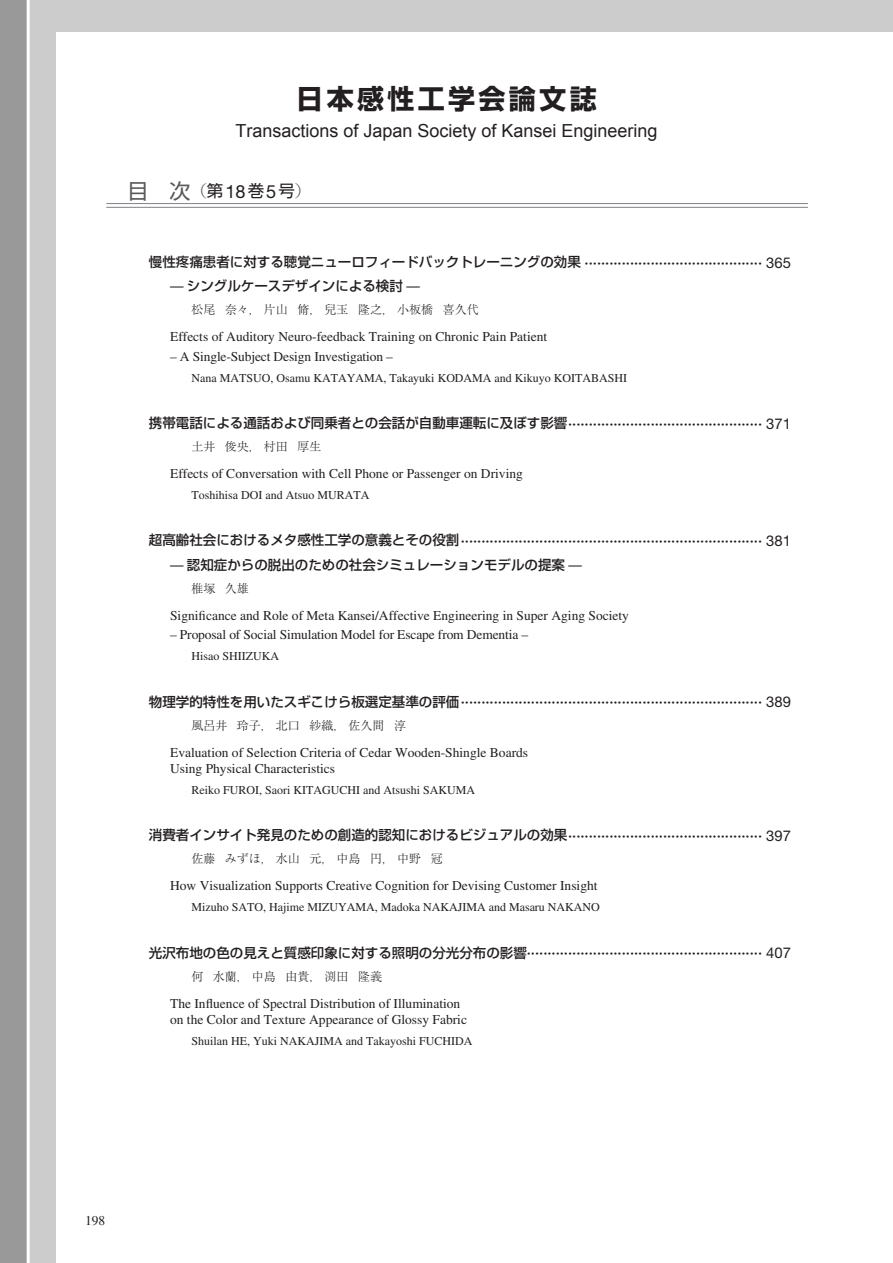
<style>
.page{position:relative;width:893px;height:1263px;background:#fff}
.page>*{position:absolute;margin:0;border:0;box-sizing:border-box;transform-origin:0 0}
.t1{font:700 27px "Shin Go Pro";letter-spacing:.125em;color:#231f20}
.t2{font:18px "Arial";color:#231f20}
.t3{font:16.5px "Koz Min Std";color:#57585a}
.xx_Cont_J__2{font:500 14.85px "Helvetica Neue";color:#231f20}
.xx_Cont_E{font:13.5px/16.5px "Times";color:#231f20}
.xx_Cont_J__3{font:500 13.5px "Shin Go Pro";color:#231f20}
.xx_Name_1{font:12px "Times";color:#231f20}
.xx_著者名_1{font:300 12px "Ryumin Pro";color:#231f20}
.s1{font-family:"Shin Go Pro";font-size:21px}
.s2{font-family:"Shin Go Pro";color:#231f20}
.s3{font-family:"Helvetica Neue";font-size:18.15px;color:#231f20}
.s4{font-family:"Shin Go Pro";font-size:13.5px}
.s5{font-weight:400}
</style>
<div class="page">
<div style="left:0;top:0;width:893px;height:31px;background:#ccc"></div>
<div style="left:0;top:0;width:55px;height:1263px;background:#ccc"></div>
<svg style="left:0;top:0;width:30px;height:1263px;background:#a3a3a3"></svg>
<hr style="left:106px;top:203px;width:702px;height:1px;background:#808285">
<hr style="left:106px;top:207px;width:702px;height:1px;background:#808285">
<p class="t1" style="left:296px;top:77px;width:302px">日本感性工学会論文誌</p>
<p class="t2" style="left:235px;top:118px;width:424px">Transactions of Japan Society of Kansei Engineering</p>
<p class="t3" style="left:127px;top:181px;width:194px"><span class="s1">目 次</span>（<span class="s2">第</span><span class="s3">18</span><span class="s2">巻</span><span class="s3">5</span><span class="s2">号</span>）　</p>
<p class="xx_Cont_J__2" style="left:149px;top:253px;width:644px"><span class="s4">慢性疼痛患者に対する聴覚ニューロフィードバックトレーニングの効果</span> ··········································· <span class="s5">365</span></p>
<p class="xx_Cont_J__3" style="left:170px;top:275px;width:251px">̶ シングルケースデザインによる検討 ̶</p>
<p class="xx_著者名_1" style="left:191px;top:300px;width:289px">松尾 奈々，片山 脩，兒玉 隆之，小板橋 喜久代</p>
<p class="xx_Cont_E" style="left:170px;top:328px;width:379px">Effects of Auditory Neuro-feedback Training on Chronic Pain Patient</p>
<p class="xx_Cont_E" style="left:170px;top:348px;width:224px">– A Single-Subject Design Investigation –</p>
<p class="xx_Name_1" style="left:191px;top:371px;width:437px">Nana MATSUO, Osamu KATAYAMA, Takayuki KODAMA and Kikuyo KOITABASHI</p>
<p class="xx_Cont_J__2" style="left:149px;top:415px;width:644px"><span class="s4">携帯電話による通話および同乗者との会話が自動車運転に及ぼす影響</span>··············································· <span class="s5">371</span></p>
<p class="xx_著者名_1" style="left:191px;top:437px;width:132px">土井 俊央，村田 厚生</p>
<p class="xx_Cont_E" style="left:170px;top:465px;width:354px">Effects of Conversation with Cell Phone or Passenger on Driving</p>
<p class="xx_Name_1" style="left:191px;top:488px;width:179px">Toshihisa DOI and Atsuo MURATA</p>
<p class="xx_Cont_J__2" style="left:149px;top:532px;width:644px"><span class="s4">超高齢社会におけるメタ感性工学の意義とその役割</span>········································································· <span class="s5">381</span></p>
<p class="xx_Cont_J__3" style="left:170px;top:553px;width:413px">̶ 認知症からの脱出のための社会シミュレーションモデルの提案 ̶</p>
<p class="xx_著者名_1" style="left:191px;top:579px;width:59px">椎塚 久雄</p>
<p class="xx_Cont_E" style="left:170px;top:607px;width:460px">Significance and Role of Meta Kansei/Affective Engineering in Super Aging Society</p>
<p class="xx_Cont_E" style="left:170px;top:626px;width:360px">– Proposal of Social Simulation Model for Escape from Dementia –</p>
<p class="xx_Name_1" style="left:191px;top:649px;width:89px">Hisao SHIIZUKA</p>
<p class="xx_Cont_J__2" style="left:149px;top:693px;width:644px"><span class="s4">物理学的特性を用いたスギこけら板選定基準の評価</span>········································································· <span class="s5">389</span></p>
<p class="xx_著者名_1" style="left:191px;top:716px;width:216px">風呂井 玲子，北口 紗織，佐久間 淳</p>
<p class="xx_Cont_E" style="left:170px;top:744px;width:360px">Evaluation of Selection Criteria of Cedar Wooden-Shingle Boards<br>Using Physical Characteristics</p>
<p class="xx_Name_1" style="left:191px;top:783px;width:285px">Reiko FUROI, Saori KITAGUCHI and Atsushi SAKUMA</p>
<p class="xx_Cont_J__2" style="left:149px;top:827px;width:644px"><span class="s4">消費者インサイト発見のための創造的認知におけるビジュアルの効果</span>··············································· <span class="s5">397</span></p>
<p class="xx_著者名_1" style="left:191px;top:849px;width:253px">佐藤 みずほ，水山 元，中島 円，中野 冠</p>
<p class="xx_Cont_E" style="left:170px;top:878px;width:429px">How Visualization Supports Creative Cognition for Devising Customer Insight</p>
<p class="xx_Name_1" style="left:191px;top:900px;width:410px">Mizuho SATO, Hajime MIZUYAMA, Madoka NAKAJIMA and Masaru NAKANO</p>
<p class="xx_Cont_J__2" style="left:149px;top:944px;width:644px"><span class="s4">光沢布地の色の見えと質感印象に対する照明の分光分布の影響</span>························································· <span class="s5">407</span></p>
<p class="xx_著者名_1" style="left:191px;top:967px;width:192px">何 水蘭，中島 由貴，渕田 隆義</p>
<p class="xx_Cont_E" style="left:170px;top:995px;width:298px">The Influence of Spectral Distribution of Illumination on the Color and Texture Appearance of Glossy Fabric</p>
<p class="xx_Name_1" style="left:191px;top:1034px;width:282px">Shuilan HE, Yuki NAKAJIMA and Takayoshi FUCHIDA</p>
<p class="xx_Cont_E" style="left:85px;top:1212px;width:22px">198</p>
</div>
